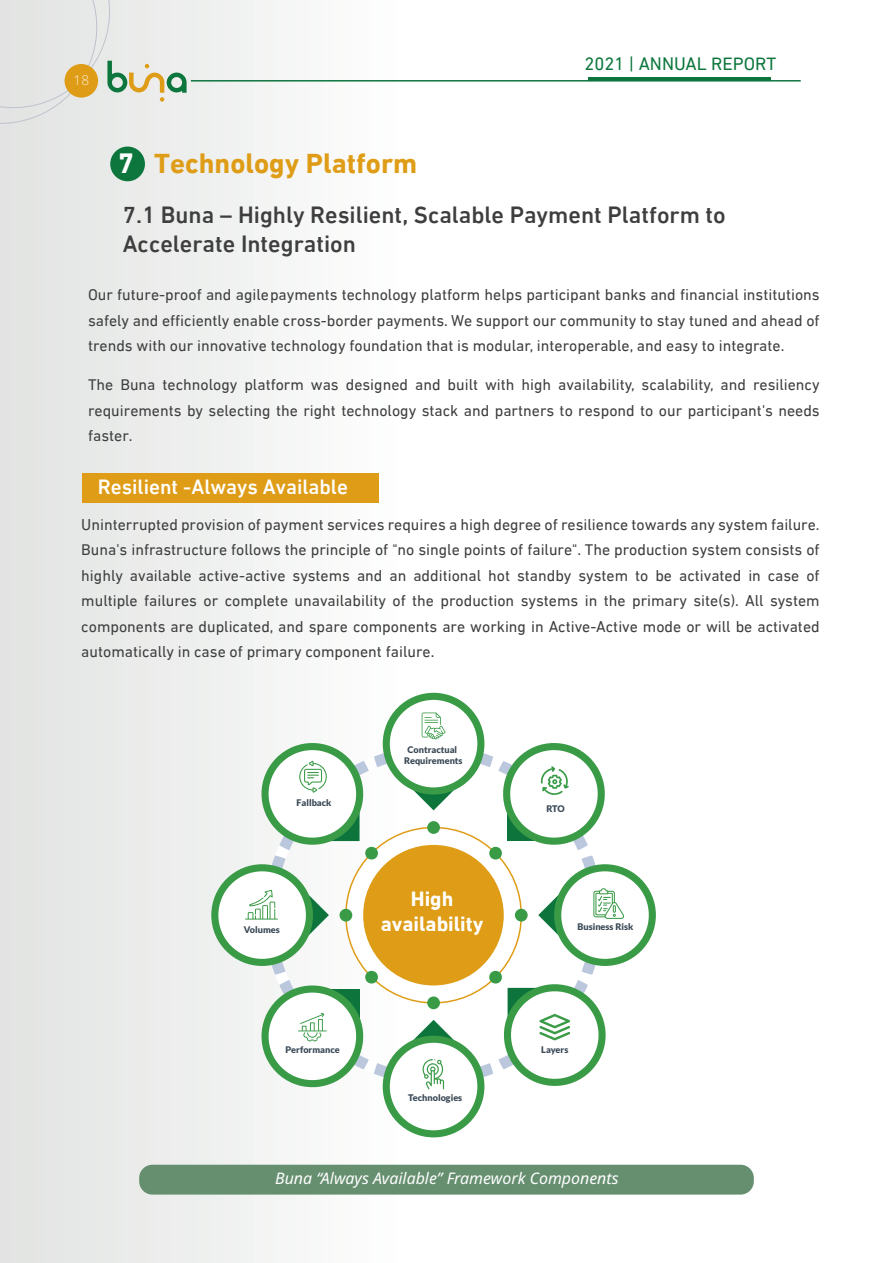
<style>
.page{position:relative;width:893px;height:1263px;background:#fff}
.page>*{position:absolute;margin:0;border:0;box-sizing:border-box;transform-origin:0 0}
.t1{font:700 28.5px "DIN Next LT Arabic";color:#df9d17}
.t2{font:500 24px/28.8px "DIN Next LT Arabic";color:#3e3e3f}
.t3{font:500 21px "DIN Next LT Arabic";color:#fff}
.t4{font:700 21px/25.2px "DIN Next LT Arabic";color:#fff;text-align:center}
.t5{font:18.45px "DIN Next LT Arabic";color:#0c763c}
.t6{font:15.9px/25.5px "DIN Next LT Arabic";color:#3e3e3f;text-align:justify}
.t7{font:italic 15.9px "Noto Sans";color:#fff}
.t8{font:200 13.5px "Noto Sans";color:#fff}
.t9{font:900 9.15px/10.9px "Lato";color:#3a4956;text-align:center}
.s1{color:#fff}
</style>
<div class="page">
<div style="left:0;top:0;width:893px;height:1263px;background:linear-gradient(to right,#e9eae9,#fff)"></div>
<div style="left:82px;top:474px;width:297px;height:29px;background:#df9d17"></div>
<div style="left:110px;top:147px;width:35px;height:34px;background:#0c763c;border-radius:17px"></div>
<hr style="left:191px;top:80px;width:610px;height:2px;background:#0c763c">
<hr style="left:588px;top:77px;width:183px;height:4px;background:#0c763c">
<svg style="left:0;top:0;width:187px;height:128px;background:#e1e1d8"></svg>
<div style="left:139px;top:1165px;width:615px;height:29px;background:#668f70;border-radius:13px"></div>
<div style="left:383px;top:693px;width:101px;height:101px;background:#3a9b47;border-radius:50%"></div>
<div style="left:390px;top:700px;width:87px;height:87px;background:#fff;border-radius:50%"></div>
<div style="left:383px;top:1036px;width:101px;height:101px;background:#3a9b47;border-radius:50%"></div>
<div style="left:390px;top:1043px;width:87px;height:87px;background:#fff;border-radius:50%"></div>
<div style="left:554px;top:864px;width:102px;height:102px;background:#3a9b47;border-radius:50%"></div>
<div style="left:561px;top:871px;width:88px;height:88px;background:#fff;border-radius:50%"></div>
<div style="left:211px;top:864px;width:102px;height:102px;background:#3a9b47;border-radius:50%"></div>
<div style="left:218px;top:871px;width:88px;height:88px;background:#fff;border-radius:50%"></div>
<svg style="left:245px;top:712px;width:379px;height:380px"></svg>
<p class="t8" style="left:74px;top:72px;width:17px">18</p>
<h1 class="t1" style="left:118px;top:146px;width:301px"><span class="s1">7</span> Technology Platform</h1>
<p class="t5" style="left:584px;top:52px;width:194px">2021 | ANNUAL REPORT</p>
<h2 class="t2" style="left:123px;top:200px;width:604px">7.1 Buna – Highly Resilient, Scalable Payment Platform to<br>Accelerate Integration</h2>
<p class="t6" style="left:88px;top:282px;width:733px">Our future-proof and agilepayments technology platform helps participant banks and financial institutions safely and efficiently enable cross-border payments. We support our community to stay tuned and ahead of trends with our innovative technology foundation that is modular, interoperable, and easy to integrate.</p>
<p class="t6" style="left:88px;top:372px;width:733px">The Buna technology platform was designed and built with high availability, scalability, and resiliency requirements by selecting the right technology stack and partners to respond to our participant's needs faster.</p>
<h3 class="t3" style="left:98px;top:474px;width:252px">Resilient -Always Available</h3>
<p class="t6" style="left:81px;top:511px;width:740px">Uninterrupted provision of payment services requires a high degree of resilience towards any system failure.<br>Buna's infrastructure follows the principle of "no single points of failure". The production system consists of highly available active-active systems and an additional hot standby system to be activated in case of multiple failures or complete unavailability of the production systems in the primary site(s). All system components are duplicated, and spare components are working in Active-Active mode or will be activated automatically in case of primary component failure.</p>
<p class="t9" style="left:296px;top:797px;width:37px">Fallback</p>
<p class="t9" style="left:404px;top:744px;width:60px">Contractual<br>Requirements</p>
<p class="t9" style="left:546px;top:803px;width:20px">RTO</p>
<h3 class="t4" style="left:381px;top:886px;width:104px">High availability</h3>
<p class="t9" style="left:244px;top:924px;width:38px">Volumes</p>
<p class="t9" style="left:577px;top:920px;width:57px">Business Risk</p>
<p class="t9" style="left:286px;top:1044px;width:56px">Performance</p>
<p class="t9" style="left:541px;top:1044px;width:29px">Layers</p>
<p class="t9" style="left:408px;top:1092px;width:55px">Technologies</p>
<p class="t7" style="left:275px;top:1166px;width:345px">Buna “Always Available” Framework Components</p>
</div>
